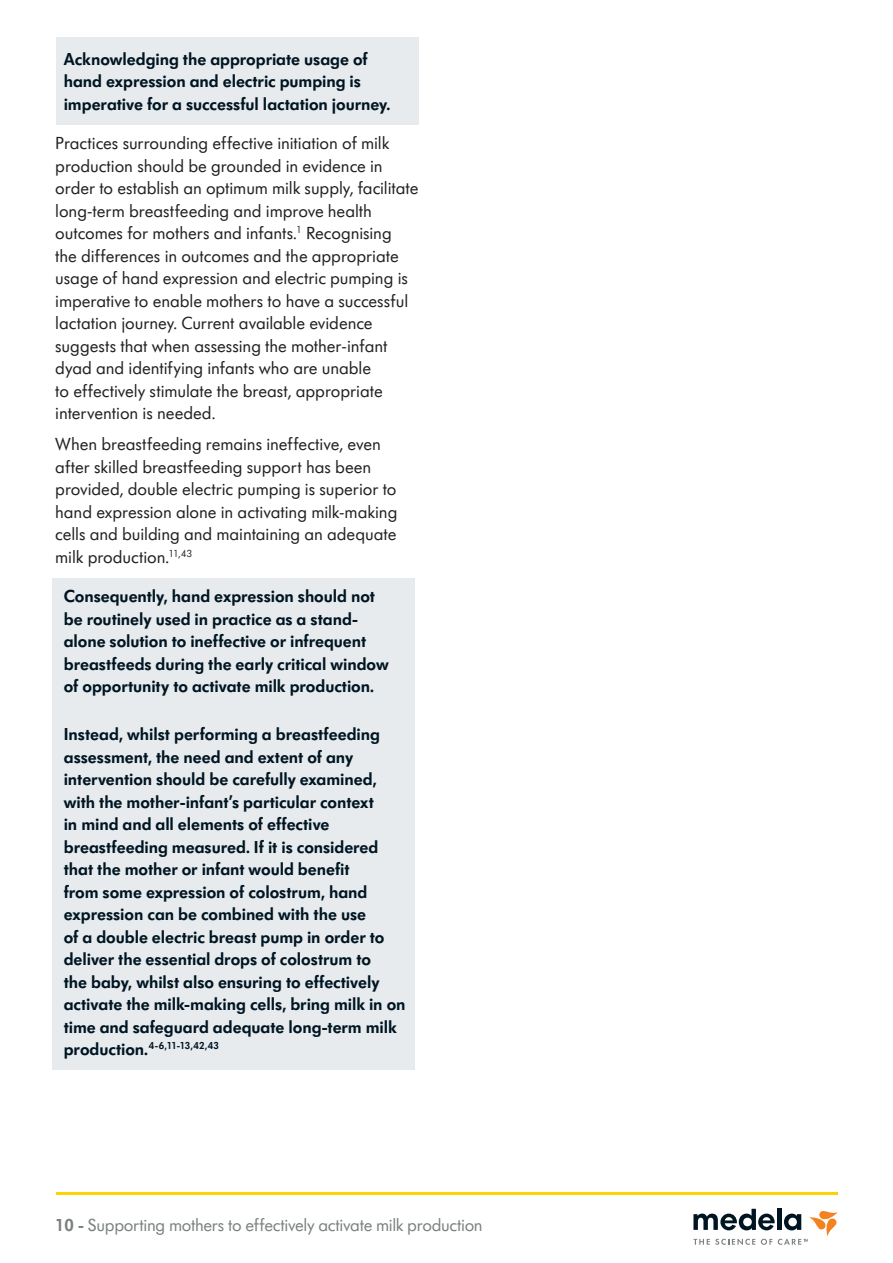
<style>
.page{position:relative;width:893px;height:1263px;background:#fff}
.page>*{position:absolute;margin:0;border:0;box-sizing:border-box;transform-origin:0 0}
.Black_highlight_for{font:600 18px/22.5px "Futura SB Medela";letter-spacing:-.005em;color:#001522}
.main_body{font:18px/22.5px "Futura SB Medela";letter-spacing:-.005em;color:#231f20}
.Sub_heading{font:18px/22.5px "Futura SB Medela";letter-spacing:-.005em;color:#231f20}
.t1{font:18px "Futura SB Medela";letter-spacing:-.02em;color:#7b8080}
.Black_highlight_for-2{font:600 10.5px "Futura SB Medela";color:#001522}
.s1{font-size:18px}
.s2{font-weight:600}
</style>
<div class="page">
<hr style="left:56px;top:1192px;width:782px;height:3px;background:#fed304">
<svg style="left:693px;top:1209px;width:145px;height:36px"></svg>
<div style="left:56px;top:37px;width:363px;height:88px;background:#e7ebee"></div>
<div style="left:52px;top:578px;width:363px;height:491px;background:#e7ebee"></div>
<p class="Black_highlight_for" style="left:64px;top:47px;width:328px">Acknowledging the appropriate usage of hand expression and electric pumping is imperative for a successful lactation journey.</p>
<p class="main_body" style="left:55px;top:132px;width:365px">Practices surrounding effective initiation of milk production should be grounded in evidence in order to establish an optimum milk supply, facilitate long-term breastfeeding and improve health outcomes for mothers and infants.<sup>1</sup> Recognising<br>the differences in outcomes and the appropriate usage of hand expression and electric pumping is imperative to enable mothers to have a successful lactation journey. Current available evidence suggests that when assessing the mother-infant dyad and identifying infants who are unable<br>to effectively stimulate the breast, appropriate intervention is needed.</p>
<p class="Sub_heading" style="left:55px;top:433px;width:344px">When breastfeeding remains ineffective, even after skilled breastfeeding support has been provided, double electric pumping is superior to hand expression alone in activating milk-making cells and building and maintaining an adequate milk production.<sup>11,43</sup></p>
<p class="Black_highlight_for" style="left:64px;top:585px;width:326px">Consequently, hand expression should not be routinely used in practice as a stand&shy;alone solution to ineffective or infrequent breastfeeds during the early critical window of opportunity to activate milk production.</p>
<p class="Black_highlight_for" style="left:64px;top:723px;width:343px">Instead, whilst performing a breastfeeding assessment, the need and extent of any intervention should be carefully examined, with the mother-infant’s particular context<br>in mind and all elements of effective breastfeeding measured. If it is considered that the mother or infant would benefit<br>from some expression of colostrum, hand expression can be combined with the use<br>of a double electric breast pump in order to deliver the essential drops of colostrum to<br>the baby, whilst also ensuring to effectively activate the milk-making cells, bring milk in on time and safeguard adequate long-term milk</p>
<p class="Black_highlight_for-2" style="left:64px;top:1039px;width:157px"><span class="s1">production.</span>4-6,11-13,42,43</p>
<p class="t1" style="left:55px;top:1214px;width:429px"><span class="s2">10 -</span> Supporting mothers to effectively activate milk production</p>
</div>
